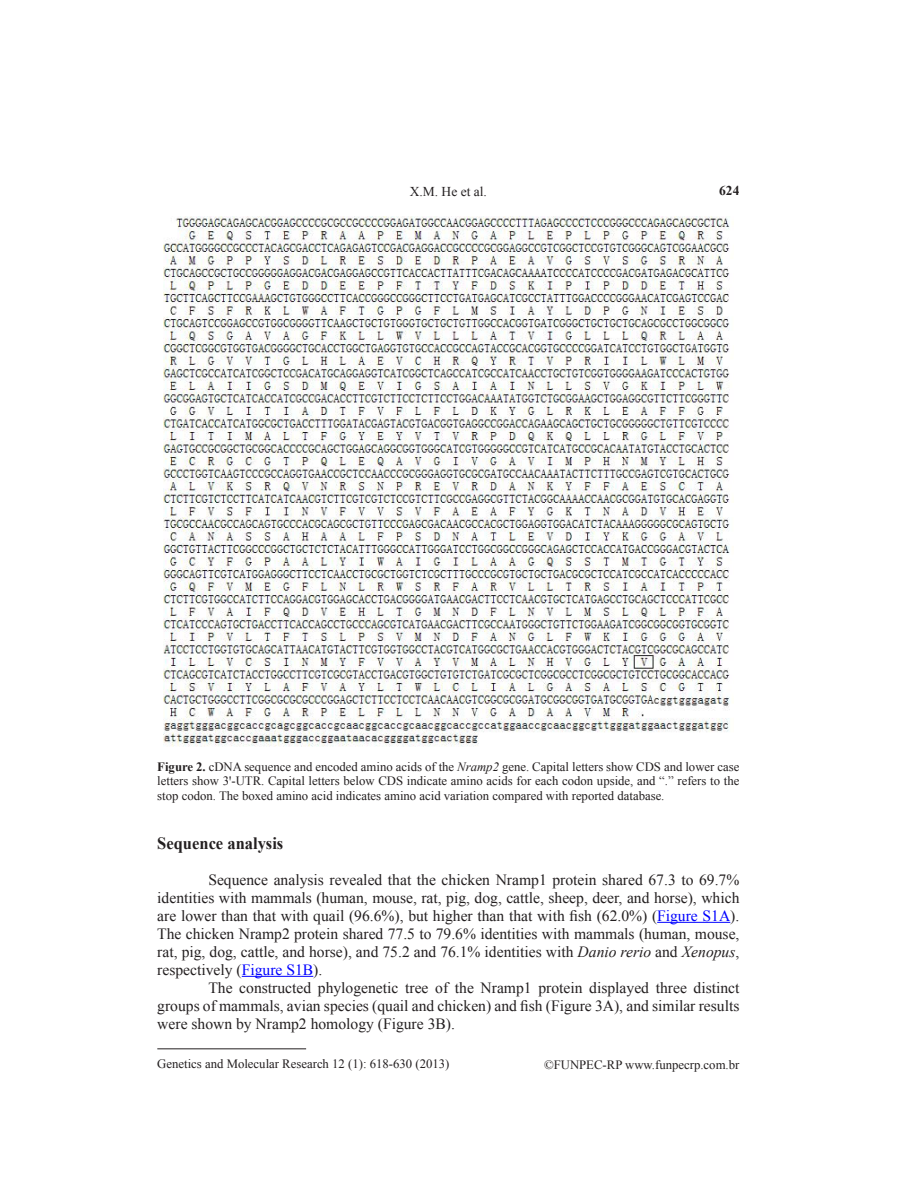
<style>
.page{position:relative;width:918px;height:1188px;background:#fff}
.page>*{position:absolute;margin:0;border:0;box-sizing:border-box;transform-origin:0 0}
.Titulo_2{font:700 17.4px "Times New Roman";color:#231f20;scale:.95 1}
.Texto{font:15.6px/18px "Times New Roman";color:#231f20;text-align:justify}
.t1{font:13.5px "Times New Roman";color:#231f20}
.t2{font:700 13.5px "Times New Roman";color:#231f20}
.Legenda{font:12.75px/14.7px "Times New Roman";color:#231f20;text-align:justify}
.s1{font-weight:700}
.s2{font-style:italic}
.s3{color:#00f}
</style>
<div class="page">
<hr style="left:157px;top:1048px;width:149px;height:1px;background:#231f20">
<hr style="left:657px;top:922px;width:73px;height:1px;background:#00f">
<hr style="left:242px;top:976px;width:71px;height:1px;background:#00f">
<img style="left:163px;top:217px;width:567px;height:530px">
<p class="t1" style="left:410px;top:182px;width:79px">X.M. He et al.</p>
<p class="t2" style="left:719px;top:182px;width:22px">624</p>
<p class="Legenda" style="left:157px;top:759px;width:584px"><span class="s1">Figure 2.</span> cDNA sequence and encoded amino acids of the <span class="s2">Nramp2</span> gene. Capital letters show CDS and lower case letters show 3ꞌ-UTR. Capital letters below CDS indicate amino acids for each codon upside, and “.” refers to the stop codon. The boxed amino acid indicates amino acid variation compared with reported database.</p>
<p class="Titulo_2" style="left:157px;top:831px;width:134px">Sequence analysis</p>
<p class="Texto" style="left:157px;top:870px;width:584px;text-indent:51px">Sequence analysis revealed that the chicken Nramp1 protein shared 67.3 to 69.7% identities with mammals (human, mouse, rat, pig, dog, cattle, sheep, deer, and horse), which are lower than that with quail (96.6%), but higher than that with fish (62.0%) (<span class="s3">Figure S1A</span>).<br>The chicken Nramp2 protein shared 77.5 to 79.6% identities with mammals (human, mouse, rat, pig, dog, cattle, and horse), and 75.2 and 76.1% identities with <span class="s2">Danio rerio</span> and <span class="s2">Xenopus</span>, respectively (<span class="s3">Figure S1B</span>).</p>
<p class="Texto" style="left:157px;top:978px;width:584px;text-indent:51px">The constructed phylogenetic tree of the Nramp1 protein displayed three distinct groups of mammals, avian species (quail and chicken) and fish (Figure 3A), and similar results were shown by Nramp2 homology (Figure 3B).</p>
<p class="Legenda" style="left:157px;top:1056px;width:294px">Genetics and Molecular Research 12 (1): 618-630 (2013)</p>
<p class="Legenda" style="left:544px;top:1057px;width:197px">©FUNPEC-RP www.funpecrp.com.br</p>
</div>
